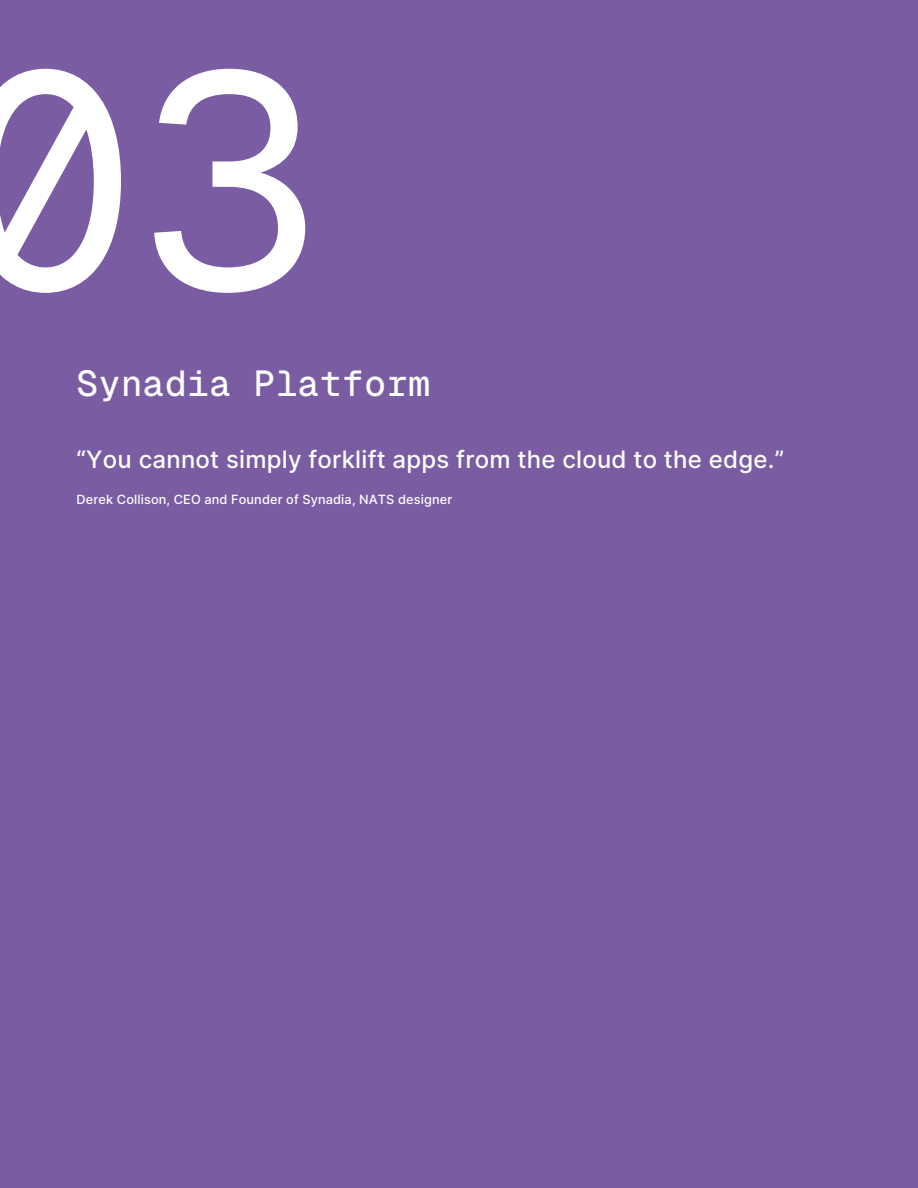
<style>
.page{position:relative;width:918px;height:1188px;background:#7a5ca3}
.page>*{position:absolute;margin:0;border:0;box-sizing:border-box;transform-origin:0 0}
.t1{font:301.95px "Geist Mono";color:#fff}
.t2{font:500 36px "Geist Mono";letter-spacing:.015em;color:#fff}
.t3{font:24px "Inter";letter-spacing:.01em;color:#fff}
.t4{font:12.75px "Inter";letter-spacing:.01em;color:#fff}
</style>
<div class="page">
<h1 class="t1" style="left:-45px;top:-18px;width:367px">03</h1>
<h2 class="t2" style="left:77px;top:360px;width:355px">Synadia Platform</h2>
<p class="t3" style="left:77px;top:442px;width:709px">“You cannot simply forklift apps from the cloud to the edge.”</p>
<p class="t4" style="left:77px;top:490px;width:377px">Derek Collison, CEO and Founder of Synadia, NATS designer</p>
</div>
